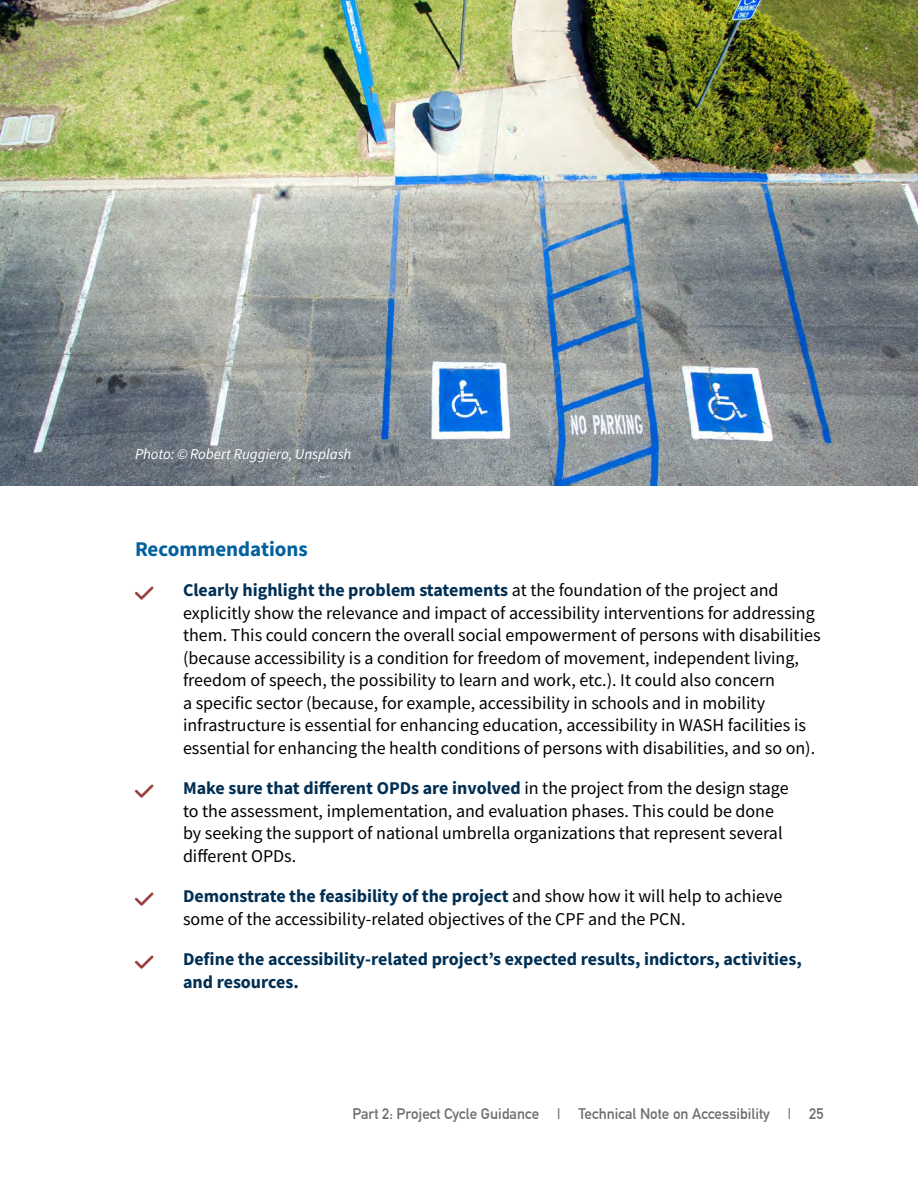
<style>
.page{position:relative;width:918px;height:1188px;background:#fff}
.page>*{position:absolute;margin:0;border:0;box-sizing:border-box;transform-origin:0 0}
.t1{font:700 21px "Source Sans Pro";color:#00619d}
.t2{font:18px/22.5px "Source Sans Pro";color:#000}
.t3{font:700 18px/22.5px "Source Sans Pro";color:#002f54}
.t4{font:700 15px "DIN Alternate";color:#6d6e71}
.t5{font:italic 15px "Source Sans Pro";letter-spacing:-.005em;color:#fff}
.s1{font-weight:700;color:#002f54}
</style>
<div class="page">
<img style="left:0;top:0;width:918px;height:486px">
<svg style="left:802px;top:47px;width:16px;height:15px"></svg>
<p class="t5" style="left:135px;top:444px;width:218px">Photo: © Robert Ruggiero, Unsplash</p>
<h2 class="t1" style="left:135px;top:535px;width:174px">Recommendations</h2>
<p class="t2" style="left:183px;top:579px;width:639px"><span class="s1">Clearly highlight the problem statements</span> at the foundation of the project and explicitly show the relevance and impact of accessibility interventions for addressing them. This could concern the overall social empowerment of persons with disabilities (because accessibility is a condition for freedom of movement, independent living, freedom of speech, the possibility to learn and work, etc.). It could also concern<br>a specific sector (because, for example, accessibility in schools and in mobility infrastructure is essential for enhancing education, accessibility in WASH facilities is essential for enhancing the health conditions of persons with disabilities, and so on).</p>
<p class="t2" style="left:183px;top:777px;width:607px"><span class="s1">Make sure that different OPDs are involved</span> in the project from the design stage to the assessment, implementation, and evaluation phases. This could be done by seeking the support of national umbrella organizations that represent several different OPDs.</p>
<p class="t2" style="left:183px;top:885px;width:601px"><span class="s1">Demonstrate the feasibility of the project</span> and show how it will help to achieve some of the accessibility-related objectives of the CPF and the PCN.</p>
<p class="t3" style="left:183px;top:948px;width:620px">Define the accessibility-related project’s expected results, indictors, activities, and resources.</p>
<p class="t4" style="left:353px;top:1102px;width:473px">Part 2: Project Cycle Guidance | Technical Note on Accessibility | 25</p>
</div>
